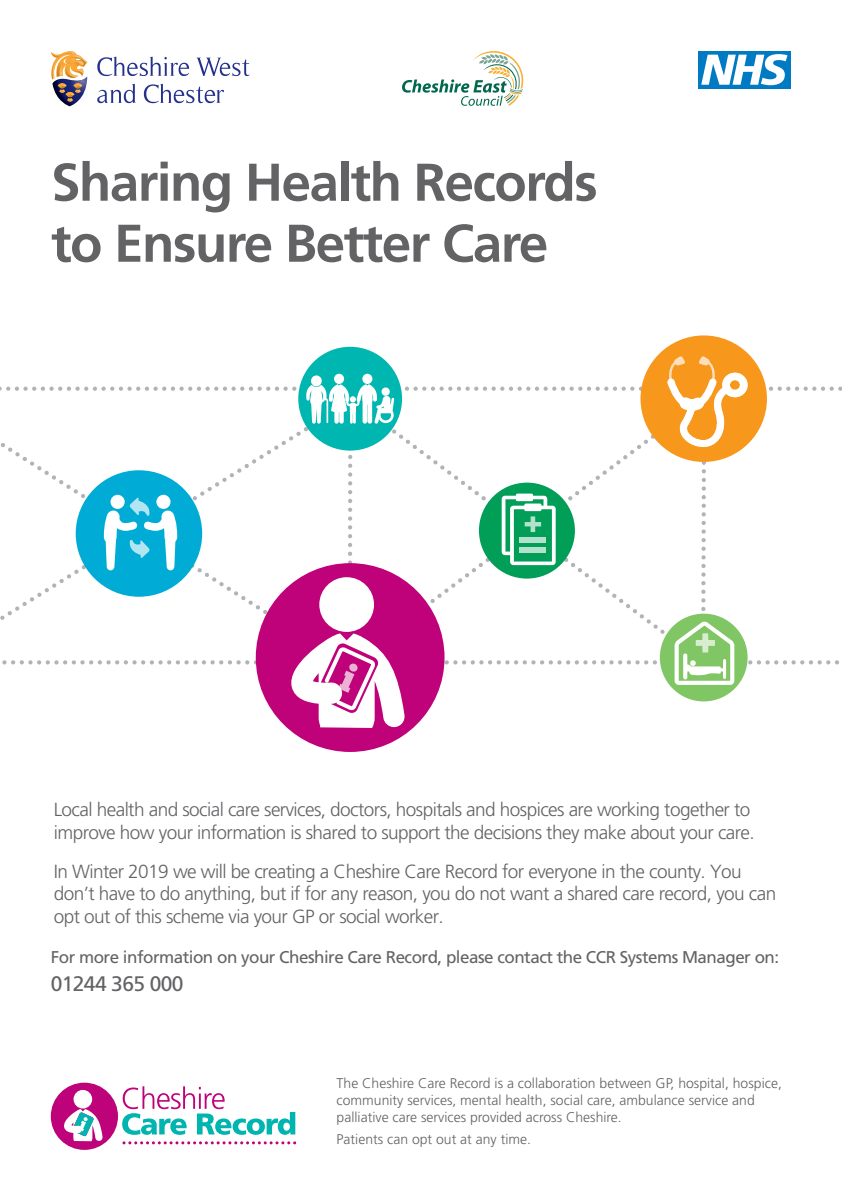
<style>
.page{position:relative;width:842px;height:1191px;background:#fff}
.page>*{position:absolute;margin:0;border:0;box-sizing:border-box;transform-origin:0 0}
.t1{font:700 53px/61px "Frutiger LT Std";letter-spacing:-.03em;color:#636366}
.t2{font:21px "Frutiger LT Std";letter-spacing:-.03em;color:#636366}
.t3{font:300 19px/22.8px "Frutiger LT Std";letter-spacing:-.03em;color:#636366}
.t4{font:17px "Frutiger LT Std";letter-spacing:-.03em;color:#636366}
.t5{font:300 14px/16.8px "Frutiger LT Std";color:#636366}
</style>
<div class="page">
<svg style="left:122px;top:1141px;width:174px;height:3px"></svg>
<svg style="left:122px;top:1086px;width:173px;height:48px"></svg>
<div style="left:51px;top:1082px;width:67px;height:67px;background:#be027a;border-radius:50%"></div>
<div style="left:74px;top:1089px;width:18px;height:19px;background:#fff;border-radius:50%"></div>
<svg style="left:64px;top:1109px;width:39px;height:32px"></svg>
<div style="left:75px;top:1125px;width:7px;height:8px;background:#fff;border-radius:50%"></div>
<div style="left:640px;top:335px;width:127px;height:127px;background:#f7981d;border-radius:50%"></div>
<div style="left:298px;top:347px;width:104px;height:103px;background:#00b6b0;border-radius:50%"></div>
<div style="left:256px;top:563px;width:188px;height:189px;background:#bf027a;border-radius:50%"></div>
<svg style="left:0;top:356px;width:842px;height:372px"></svg>
<div style="left:699px;top:51px;width:92px;height:37px;background:#007ac2"></div>
<svg style="left:701px;top:54px;width:86px;height:31px"></svg>
<svg style="left:97px;top:57px;width:92px;height:19px"></svg>
<svg style="left:197px;top:58px;width:53px;height:18px"></svg>
<svg style="left:97px;top:84px;width:39px;height:19px"></svg>
<svg style="left:144px;top:84px;width:80px;height:19px"></svg>
<svg style="left:51px;top:51px;width:37px;height:55px"></svg>
<svg style="left:402px;top:51px;width:122px;height:55px"></svg>
<h1 class="t1" style="left:51px;top:152px;width:548px">Sharing Health Records to Ensure Better Care</h1>
<p class="t3" style="left:54px;top:798px;width:702px">Local health and social care services, doctors, hospitals and hospices are working together to improve how your information is shared to support the decisions they make about your care.</p>
<p class="t3" style="left:54px;top:859px;width:724px">In Winter 2019 we will be creating a Cheshire Care Record for everyone in the county. You don’t have to do anything, but if for any reason, you do not want a shared care record, you can opt out of this scheme via your GP or social worker.</p>
<p class="t4" style="left:51px;top:947px;width:730px">For more information on your Cheshire Care Record, please contact the CCR Systems Manager on:</p>
<p class="t2" style="left:51px;top:971px;width:134px">01244 365 000</p>
<p class="t5" style="left:337px;top:1075px;width:447px">The Cheshire Care Record is a collaboration between GP, hospital, hospice, community services, mental health, social care, ambulance service and palliative care services provided across Cheshire.</p>
<p class="t5" style="left:337px;top:1131px;width:196px">Patients can opt out at any time.</p>
</div>
